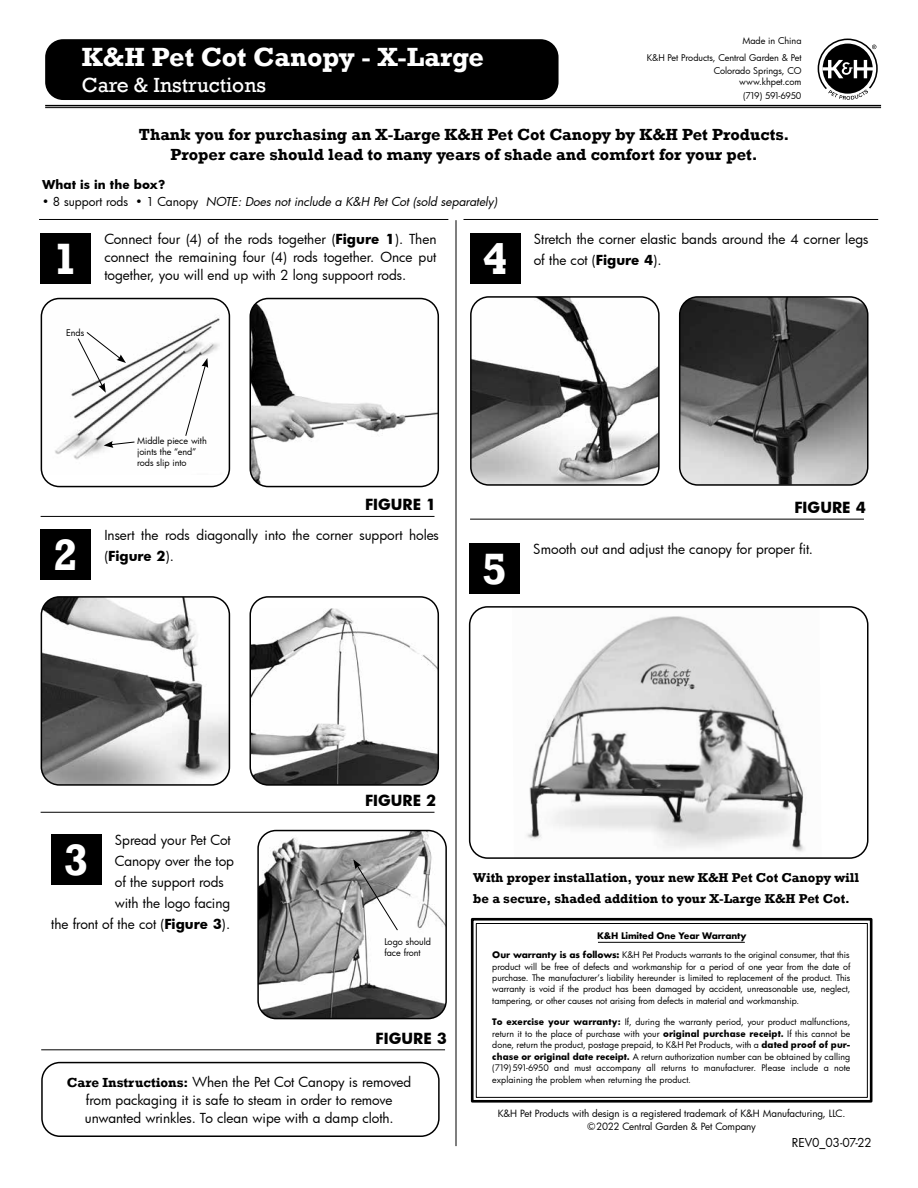
<style>
.page{position:relative;width:918px;height:1188px;background:#fff}
.page>*{position:absolute;margin:0;border:0;box-sizing:border-box;transform-origin:0 0}
.t1{font:700 45px "Rockwell";color:#fff}
.t2{font:700 27px "Rockwell";color:#fff}
.t3{font:21px "Rockwell";color:#fff}
.t4{font:700 16.5px/19.8px "Rockwell";color:#000;text-align:center}
.t5{font:700 15px "Futura Bk";color:#000}
.t6{font:13.5px/18px "Futura Bk";color:#000}
.t7{font:700 13.5px "Futura Bk";color:#000}
.t8{font:700 13.2px/21px "Rockwell";color:#000}
.t9{font:italic 12px "Futura Bk";letter-spacing:-.005em;color:#000}
.t10{font:700 12px "Futura Bk";color:#000}
.t11{font:12px "Futura Bk";letter-spacing:-.015em;color:#000}
.t12{font:9.75px/13.5px "Futura Bk";letter-spacing:-.005em;color:#000;text-align:center}
.t13{font:9px/10.8px "Futura Bk";color:#000}
.t14{font:8.85px/11.6px "Futura Bk";color:#000;text-align:justify}
.t15{font:700 8.85px "Futura";letter-spacing:-.02em;color:#000}
.s1{font-style:normal}
.s2{font-weight:700}
.s3{font-weight:400}
.s4{font-family:"Rockwell";font-weight:700}
.s5{font-family:"Futura";font-weight:700}
</style>
<div class="page">
<div style="left:45px;top:39px;width:514px;height:61px;background:#000;border-radius:18px"></div>
<hr style="left:45px;top:105px;width:836px;height:1px;background:#000">
<hr style="left:45px;top:107px;width:836px;height:1px;background:#000">
<hr style="left:456px;top:220px;width:1px;height:926px;background:#000">
<div style="left:41px;top:1062px;width:399px;height:75px;border:2px solid #000;border-radius:18px"></div>
<div style="left:41px;top:234px;width:50px;height:50px;background:#000"></div>
<hr style="left:41px;top:516px;width:394px;height:1px;background:#000">
<img style="left:41px;top:299px;width:188px;height:176px">
<div style="left:41px;top:298px;width:189px;height:189px;border:2px solid #000;border-radius:18px"></div>
<img style="left:250px;top:299px;width:188px;height:188px">
<div style="left:250px;top:298px;width:189px;height:189px;border:2px solid #000;border-radius:18px"></div>
<svg style="left:185px;top:358px;width:23px;height:79px"></svg>
<svg style="left:104px;top:441px;width:31px;height:7px"></svg>
<svg style="left:77px;top:331px;width:49px;height:62px"></svg>
<div style="left:51px;top:835px;width:50px;height:50px;background:#000"></div>
<hr style="left:41px;top:1050px;width:404px;height:1px;background:#000">
<img style="left:260px;top:831px;width:186px;height:188px">
<div style="left:257px;top:830px;width:190px;height:189px;border:2px solid #000;border-radius:18px"></div>
<div style="left:41px;top:530px;width:50px;height:50px;background:#000"></div>
<hr style="left:41px;top:812px;width:394px;height:1px;background:#000">
<img style="left:41px;top:597px;width:188px;height:186px">
<div style="left:41px;top:596px;width:189px;height:190px;border:2px solid #000;border-radius:18px"></div>
<img style="left:250px;top:609px;width:186px;height:175px">
<div style="left:250px;top:596px;width:189px;height:190px;border:2px solid #000;border-radius:18px"></div>
<div style="left:470px;top:234px;width:50px;height:50px;background:#000"></div>
<hr style="left:470px;top:519px;width:394px;height:1px;background:#000">
<img style="left:473px;top:299px;width:184px;height:184px">
<div style="left:470px;top:296px;width:190px;height:190px;border:2px solid #000;border-radius:18px"></div>
<img style="left:680px;top:299px;width:186px;height:184px">
<div style="left:679px;top:296px;width:190px;height:190px;border:2px solid #000;border-radius:18px"></div>
<div style="left:470px;top:543px;width:50px;height:51px;background:#000"></div>
<img style="left:527px;top:616px;width:279px;height:236px">
<div style="left:469px;top:606px;width:399px;height:253px;border:2px solid #000;border-radius:18px"></div>
<hr style="left:39px;top:219px;width:409px;height:1px;background:#000">
<hr style="left:464px;top:219px;width:414px;height:1px;background:#000">
<svg style="left:353px;top:859px;width:45px;height:72px"></svg>
<svg style="left:818px;top:38px;width:61px;height:418px"></svg>
<div style="left:471px;top:918px;width:401px;height:185px;border:3px solid #000"></div>
<div style="left:476px;top:923px;width:392px;height:175px;border:1px solid #000"></div>
<hr style="left:598px;top:942px;width:147px;height:1px;background:#000">
<p class="t13" style="left:742px;top:35px;width:61px">Made in China</p>
<h2 class="t2" style="left:82px;top:41px;width:404px">K&amp;H Pet Cot Canopy - X-Large</h2>
<h3 class="t3" style="left:82px;top:72px;width:186px">Care &amp; Instructions</h3>
<h3 class="t4" style="left:139px;top:124px;width:652px">Thank you for purchasing an X-Large K&amp;H Pet Cot Canopy by K&amp;H Pet Products.<br>Proper care should lead to many years of shade and comfort for your pet.</h3>
<p class="t13" style="left:647px;top:51px;width:156px;line-height:12.8px;text-align:right">K&amp;H Pet Products, Central Garden &amp; Pet<br>Colorado Springs, CO</p>
<p class="t13" style="left:739px;top:75px;width:64px;line-height:13.5px;text-align:center">www.khpet.com (719) 591-6950</p>
<h3 class="t10" style="left:42px;top:176px;width:125px">What is in the box?</h3>
<h3 class="t9" style="left:42px;top:194px;width:457px"><span class="s1">• 8 support rods • 1 Canopy</span> NOTE: Does not include a K&amp;H Pet Cot (sold separately)</h3>
<h1 class="t1" style="left:53px;top:232px;width:26px">1</h1>
<p class="t13" style="left:66px;top:327px;width:20px">Ends</p>
<h3 class="t6" style="left:104px;top:230px;width:334px">Connect four (4) of the rods together (<span class="s2">Figure 1</span>). Then connect the remaining four (4) rods together. Once put</h3>
<h3 class="t6" style="left:104px;top:266px;width:303px">together, you will end up with 2 long suppoort rods.</h3>
<p class="t13" style="left:137px;top:435px;width:71px">Middle piece with joints the “end” rods slip into</p>
<h3 class="t5" style="left:365px;top:494px;width:73px">FIGURE 1</h3>
<h3 class="t6" style="left:104px;top:526px;width:336px">Insert the rods diagonally into the corner support holes</h3>
<h1 class="t1" style="left:53px;top:528px;width:26px">2</h1>
<h3 class="t7" style="left:104px;top:546px;width:71px"><span class="s3">(</span>Figure 2<span class="s3">).</span></h3>
<h1 class="t1" style="left:483px;top:232px;width:26px">4</h1>
<h3 class="t6" style="left:534px;top:228px;width:336px;line-height:21px">Stretch the corner elastic bands around the 4 corner legs of the cot (<span class="s2">Figure 4</span>).</h3>
<h1 class="t1" style="left:482px;top:542px;width:26px">5</h1>
<h3 class="t5" style="left:794px;top:497px;width:73px">FIGURE 4</h3>
<h3 class="t6" style="left:533px;top:540px;width:281px">Smooth out and adjust the canopy for proper fit.</h3>
<h3 class="t6" style="left:115px;top:831px;width:117px">Spread your Pet Cot</h3>
<h3 class="t6" style="left:115px;top:852px;width:121px">Canopy over the top</h3>
<h3 class="t6" style="left:115px;top:873px;width:111px">of the support rods</h3>
<h3 class="t6" style="left:115px;top:894px;width:117px">with the logo facing</h3>
<h3 class="t6" style="left:51px;top:915px;width:181px">the front of the cot (<span class="s2">Figure 3</span>).</h3>
<h1 class="t1" style="left:64px;top:833px;width:26px">3</h1>
<h3 class="t5" style="left:365px;top:790px;width:73px">FIGURE 2</h3>
<p class="t13" style="left:384px;top:936px;width:48px">Logo should face front</p>
<h3 class="t5" style="left:376px;top:1028px;width:73px">FIGURE 3</h3>
<h3 class="t6" style="left:67px;top:1072px;width:346px;text-align:center"><span class="s4">Care Instructions:</span> When the Pet Cot Canopy is removed from packaging it is safe to steam in order to remove unwanted wrinkles. To clean wipe with a damp cloth.</h3>
<h3 class="t8" style="left:473px;top:867px;width:388px">With proper installation, your new K&amp;H Pet Cot Canopy will be a secure, shaded addition to your X-Large K&amp;H Pet Cot.</h3>
<p class="t15" style="left:597px;top:929px;width:151px">K&amp;H Limited One Year Warranty</p>
<p class="t14" style="left:492px;top:949px;width:360px"><span class="s5">Our warranty is as follows:</span> K&amp;H Pet Products warrants to the original consumer, that this product will be free of defects and workmanship for a period of one year from the date of purchase. The manufacturer’s liability hereunder is limited to replacement of the product. This warranty is void if the product has been damaged by accident, unreasonable use, neglect, tampering, or other causes not arising from defects in material and workmanship.</p>
<p class="t14" style="left:492px;top:1016px;width:360px"><span class="s2">To exercise your warranty:</span> If, during the warranty period, your product malfunctions, return it to the place of purchase with your <span class="s2">original purchase receipt.</span> If this cannot be done, return the product, postage prepaid, to K&amp;H Pet Products, with a <span class="s2">dated proof of pur&shy;chase or original date receipt.</span> A return authorization number can be obtained by calling (719)591-6950 and must accompany all returns to manufacturer. Please include a note explaining the problem when returning the product.</p>
<p class="t12" style="left:498px;top:1106px;width:349px">K&amp;H Pet Products with design is a registered trademark of K&amp;H Manufacturing, LLC. ©2022 Central Garden &amp; Pet Company</p>
<h3 class="t11" style="left:792px;top:1134px;width:81px">REV0_03-07-22</h3>
</div>
